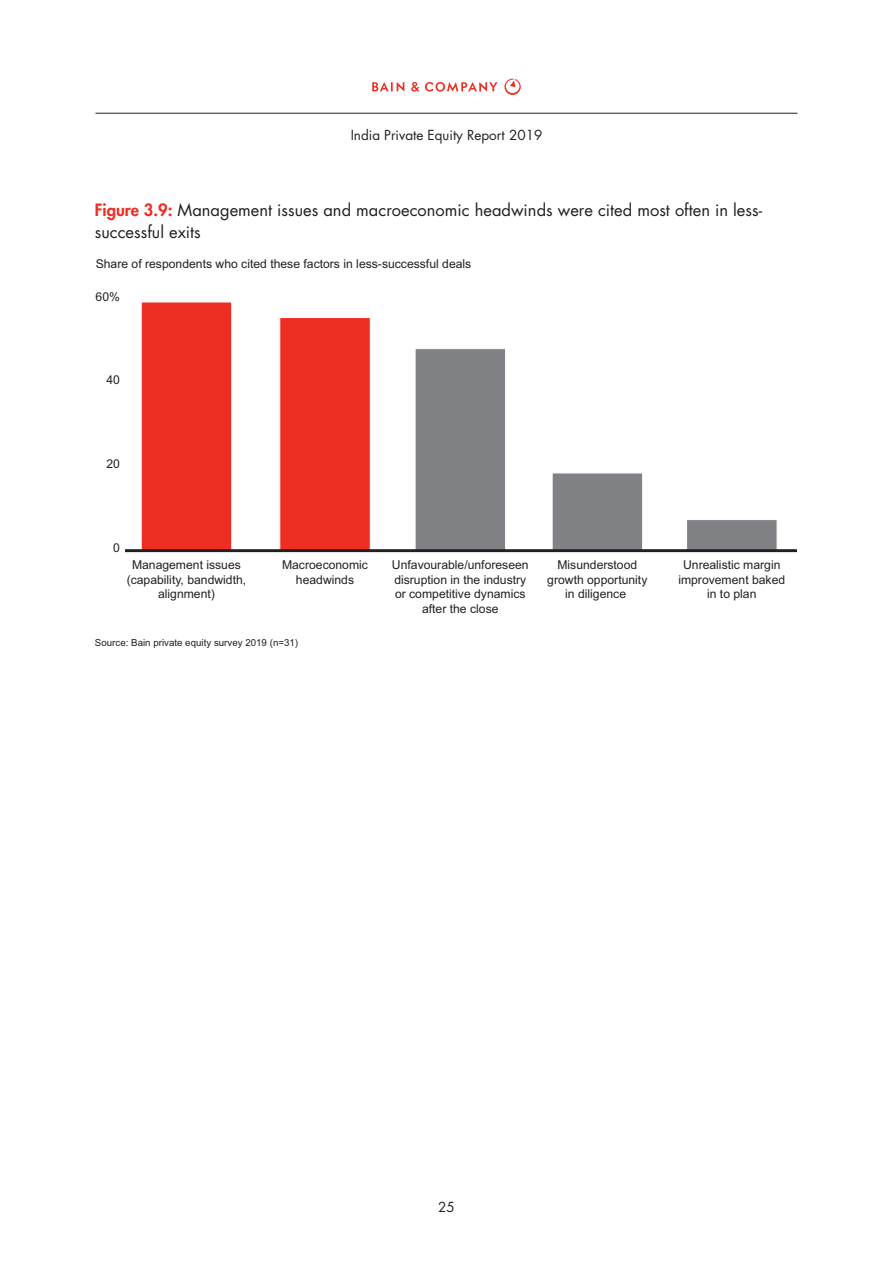
<style>
.page{position:relative;width:893px;height:1263px;background:#fff}
.page>*{position:absolute;margin:0;border:0;box-sizing:border-box;transform-origin:0 0}
.Chart_tagline{font:16.5px/22.5px "Futura";color:#231f20}
.t1{font:13.5px "Futura";color:#231f20}
.t2{font:12.15px/14.5px "Arial";color:#231f20;text-align:center}
.t3{font:9.75px "Arial";color:#231f20}
.s1{font-weight:800;color:#ee2e22}
</style>
<div class="page">
<hr style="left:95px;top:113px;width:702px;height:1px;background:#231f20">
<svg style="left:372px;top:82px;width:32px;height:10px"></svg>
<svg style="left:411px;top:82px;width:8px;height:10px"></svg>
<svg style="left:425px;top:82px;width:73px;height:10px"></svg>
<svg style="left:504px;top:79px;width:17px;height:16px"></svg>
<div style="left:141px;top:302px;width:91px;height:249px;background:#ee2e22;border:1px solid #fff"></div>
<div style="left:280px;top:317px;width:90px;height:234px;background:#ee2e22"></div>
<div style="left:415px;top:348px;width:91px;height:203px;background:#808285;border:1px solid #fff"></div>
<div style="left:552px;top:473px;width:91px;height:78px;background:#808285;border:1px solid #fff"></div>
<div style="left:686px;top:519px;width:91px;height:32px;background:#808285;border:1px solid #fff"></div>
<hr style="left:126px;top:549px;width:669px;height:3px;background:#231f20">
<p class="t1" style="left:351px;top:127px;width:193px">India Private Equity Report 2019</p>
<p class="Chart_tagline" style="left:95px;top:198px;width:669px"><span class="s1">Figure 3.9:</span> Management issues and macroeconomic headwinds were cited most often in less&shy;successful exits</p>
<p class="t2" style="left:96px;top:256px;width:377px">Share of respondents who cited these factors in less-successful deals</p>
<p class="t2" style="left:96px;top:289px;width:26px">60%</p>
<p class="t2" style="left:106px;top:373px;width:15px">40</p>
<p class="t2" style="left:106px;top:457px;width:15px">20</p>
<p class="t2" style="left:113px;top:541px;width:8px">0</p>
<p class="t2" style="left:127px;top:558px;width:121px">Management issues (capability, bandwidth, alignment)</p>
<p class="t2" style="left:282px;top:558px;width:87px">Macroeconomic headwinds</p>
<p class="t2" style="left:392px;top:558px;width:138px">Unfavourable/unforeseen disruption in the industry or competitive dynamics after the close</p>
<p class="t2" style="left:547px;top:558px;width:102px">Misunderstood growth opportunity in diligence</p>
<p class="t2" style="left:678px;top:558px;width:108px">Unrealistic margin improvement baked in to plan</p>
<p class="t3" style="left:95px;top:636px;width:205px">Source: Bain private equity survey 2019 (n=31)</p>
<p class="t1" style="left:438px;top:1198px;width:18px">25</p>
</div>
